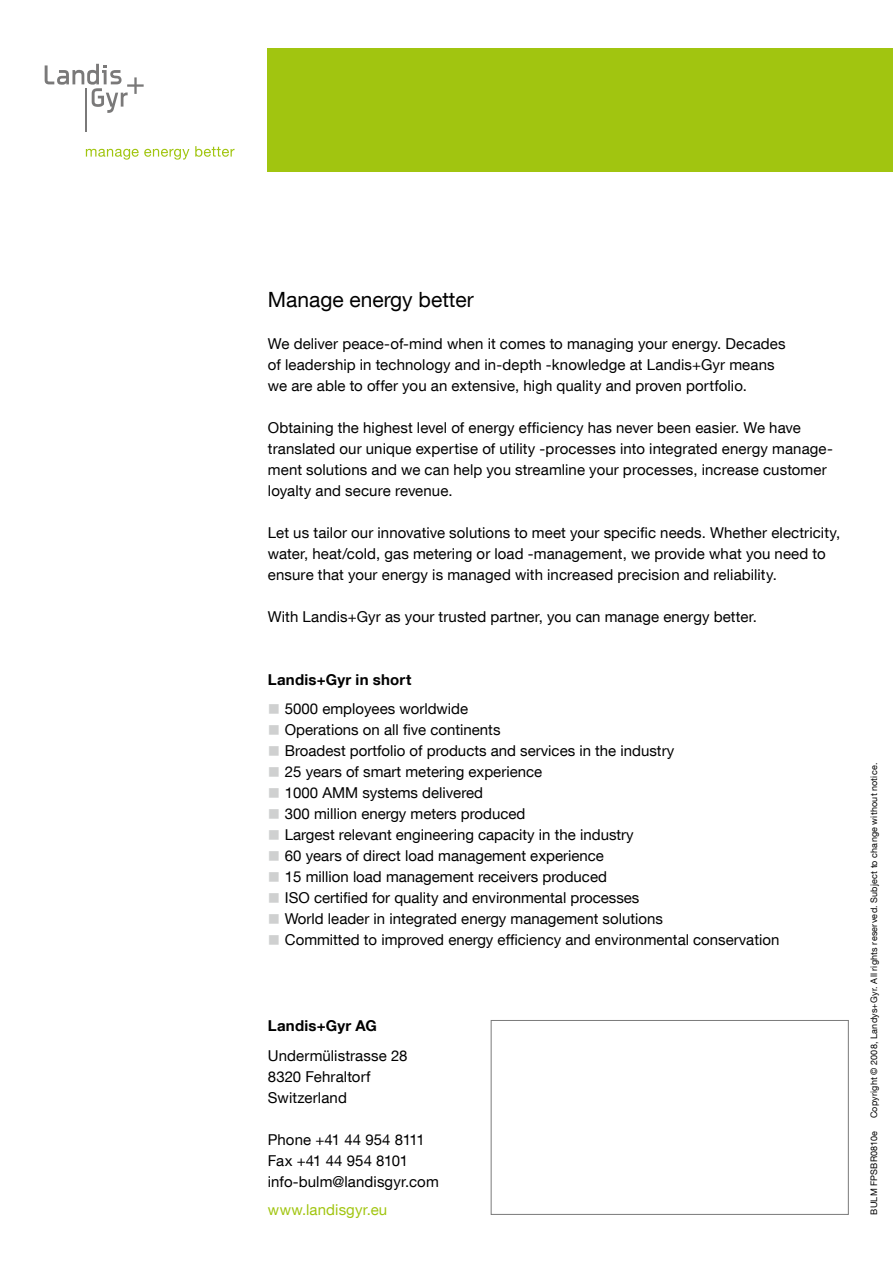
<style>
.page{position:relative;width:893px;height:1263px;background:#fff}
.page>*{position:absolute;margin:0;border:0;box-sizing:border-box;transform-origin:0 0}
.t1{font:21px "Helvetica Neue LT Com";color:#000}
.t2{font:15px/21px "Helvetica Neue LT Com";color:#000}
.t3{font:700 15px "Helvetica Neue LT Com";letter-spacing:.015em;color:#000}
.t4{font:15px "Helvetica Neue LT Com";letter-spacing:.01em;color:#a1c510}
.t5{font:9px "Helvetica Neue LT Com";letter-spacing:.025em;color:#000}
</style>
<div class="page">
<div style="left:491px;top:1020px;width:357px;height:194px;border:1px solid #7a7a7a"></div>
<div style="left:268px;top:49px;width:625px;height:123px;background:#a1c510"></div>
<hr style="left:86px;top:88px;width:1px;height:44px;background:#7a7979">
<svg style="left:45px;top:64px;width:99px;height:49px"></svg>
<svg style="left:86px;top:149px;width:103px;height:11px"></svg>
<svg style="left:195px;top:146px;width:40px;height:11px"></svg>
<h1 class="t1" style="left:268px;top:286px;width:207px">Manage energy better</h1>
<p class="t2" style="left:268px;top:333px;width:519px">We deliver peace-of-mind when it comes to managing your energy. Decades of leadership in technology and in-depth -knowledge at Landis+Gyr means we are able to offer you an extensive, high quality and proven portfolio.</p>
<p class="t2" style="left:268px;top:417px;width:567px">Obtaining the highest level of energy efficiency has never been easier. We have translated our unique expertise of utility -processes into integrated energy manage&shy;ment solutions and we can help you streamline your processes, increase customer loyalty and secure revenue.</p>
<p class="t2" style="left:268px;top:522px;width:574px">Let us tailor our innovative solutions to meet your specific needs. Whether electricity, water, heat/cold, gas metering or load -management, we provide what you need to ensure that your energy is managed with increased precision and reliability.</p>
<p class="t2" style="left:268px;top:606px;width:491px">With Landis+Gyr as your trusted partner, you can manage energy better.</p>
<p class="t3" style="left:268px;top:670px;width:145px">Landis+Gyr in short</p>
<p class="t2" style="left:285px;top:698px;width:496px">5000 employees worldwide<br>Operations on all five continents<br>Broadest portfolio of products and services in the industry<br>25 years of smart metering experience<br>1000 AMM systems delivered<br>300 million energy meters produced<br>Largest relevant engineering capacity in the industry<br>60 years of direct load management experience<br>15 million load management receivers produced<br>ISO certified for quality and environmental processes<br>World leader in integrated energy management solutions<br>Committed to improved energy efficiency and environmental conservation</p>
<p class="t5" style="left:868px;top:1118px;width:357px;rotate:-90deg">Copyright © 2008, Landys+Gyr. All rights reserved. Subject to change without notice.</p>
<p class="t3" style="left:268px;top:1016px;width:111px">Landis+Gyr AG</p>
<p class="t2" style="left:268px;top:1044px;width:141px">Undermülistrasse 28<br>8320 Fehraltorf<br>Switzerland</p>
<p class="t2" style="left:268px;top:1128px;width:172px">Phone +41 44 954 8111<br>Fax +41 44 954 8101 info-bulm@landisgyr.com</p>
<p class="t5" style="left:868px;top:1214px;width:85px;rotate:-90deg">BULM FPSBR0810e</p>
<p class="t4" style="left:268px;top:1200px;width:121px">www.landisgyr.eu</p>
</div>
